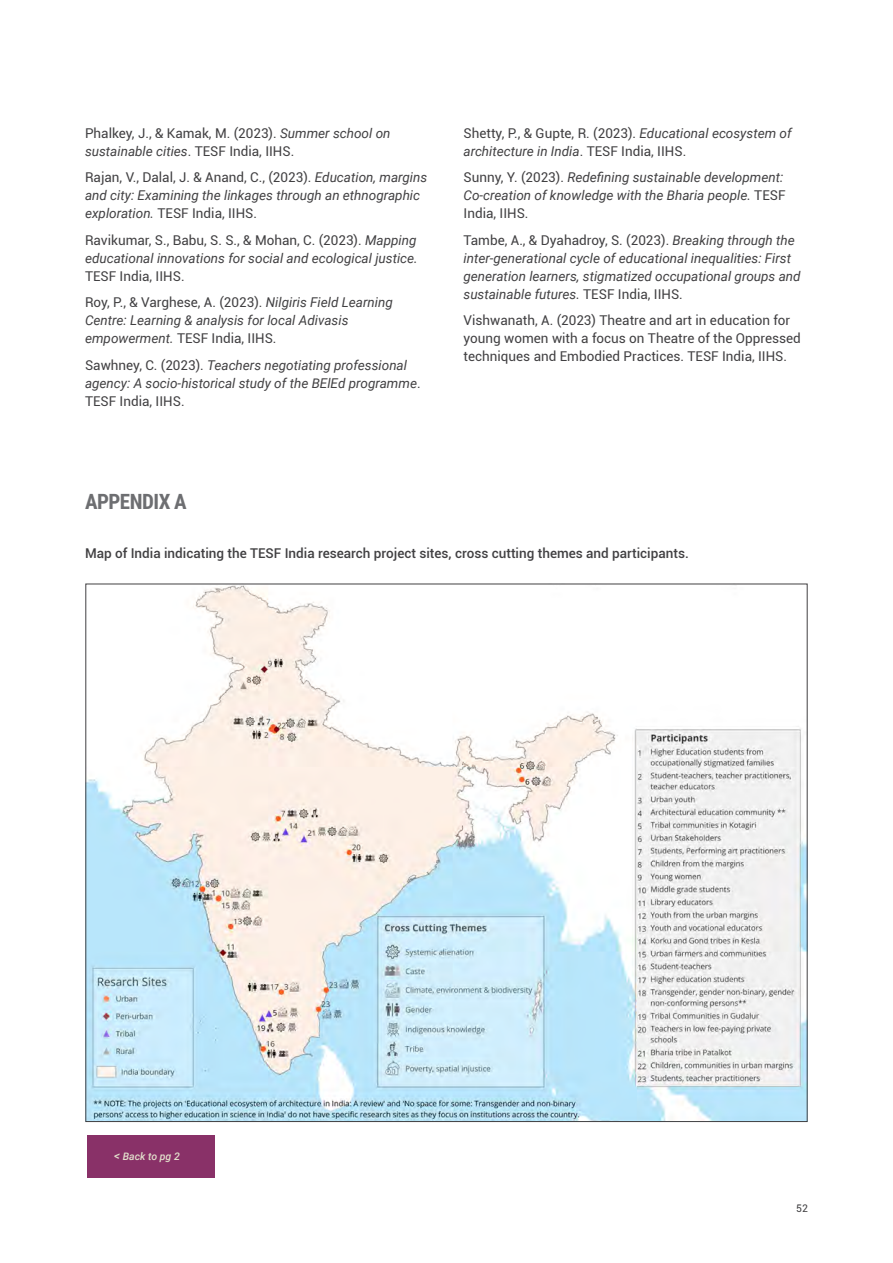
<style>
.page{position:relative;width:893px;height:1263px;background:#fff}
.page>*{position:absolute;margin:0;border:0;box-sizing:border-box;transform-origin:0 0}
.t1{font:700 21px "Roboto Condensed";letter-spacing:-.025em;color:#6d6e71}
.t2{font:italic 13.5px/18px "Roboto";color:#414042}
.t3{font:13.5px/18px "Roboto";color:#414042}
.t4{font:500 13.5px "Roboto";color:#414042}
.t5{font:italic 500 10.5px "Roboto";color:#e1decb}
.t6{font:10.5px "Roboto";color:#414042}
.s1{font-style:italic}
.s2{font-style:normal}
.s3{font-size:12px}
</style>
<div class="page">
<img style="left:87px;top:586px;width:718px;height:534px">
<div style="left:87px;top:1135px;width:128px;height:43px;background:#893168"></div>
<p class="t3" style="left:85px;top:123px;width:307px">Phalkey, J., &amp; Kamak, M. (2023). <span class="s1">Summer school on sustainable cities</span>. TESF India, IIHS.</p>
<p class="t2" style="left:85px;top:168px;width:344px"><span class="s2">Rajan, V., Dalal, J. &amp; Anand, C., (2023).</span> Education, margins and city: Examining the linkages through an ethnographic exploration. <span class="s2">TESF India, IIHS.</span></p>
<p class="t2" style="left:85px;top:230px;width:334px"><span class="s2">Ravikumar, S., Babu, S. S., &amp; Mohan, C. (2023).</span> Mapping educational innovations for social and ecological justice.</p>
<p class="t3" style="left:85px;top:262px;width:309px;line-height:26.5px">TESF India, IIHS.<br>Roy, P., &amp; Varghese, A. (2023). <span class="s1">Nilgiris Field Learning</span></p>
<p class="t2" style="left:85px;top:311px;width:265px">Centre: Learning &amp; analysis for local Adivasis empowerment. <span class="s2">TESF India, IIHS.</span></p>
<p class="t2" style="left:85px;top:355px;width:337px"><span class="s2">Sawhney, C. (2023).</span> Teachers negotiating professional agency: A socio-historical study of the BElEd programme<span class="s2">.<br>TESF India, IIHS.</span></p>
<h1 class="t1" style="left:85px;top:487px;width:103px">APPENDIX A</h1>
<p class="t3" style="left:463px;top:123px;width:330px">Shetty, P., &amp; Gupte, R. (2023). <span class="s1">Educational ecosystem of architecture in India</span>. TESF India, IIHS.</p>
<p class="t2" style="left:463px;top:168px;width:323px"><span class="s2">Sunny, Y. (2023).</span> Redefining sustainable development:<br>Co-creation of knowledge with the Bharia people. <span class="s2">TESF<br>India, IIHS.</span></p>
<p class="t2" style="left:463px;top:230px;width:339px"><span class="s2">Tambe, A., &amp; Dyahadroy, S. (2023).</span> Breaking through the inter-generational cycle of educational inequalities: First generation learners, stigmatized occupational groups and sustainable futures. <span class="s2">TESF India, IIHS.</span></p>
<p class="t3" style="left:463px;top:311px;width:339px">Vishwanath, A. (2023) Theatre and art in education for young women with a focus on Theatre of the Oppressed techniques and Embodied Practices. TESF India, IIHS.</p>
<p class="t4" style="left:85px;top:543px;width:605px">Map of India indicating the TESF India research project sites, cross cutting themes and participants.</p>
<p class="t5" style="left:114px;top:1149px;width:67px"><span class="s3">&lt;</span> Back to pg 2</p>
<p class="t6" style="left:796px;top:1201px;width:13px">52</p>
</div>
